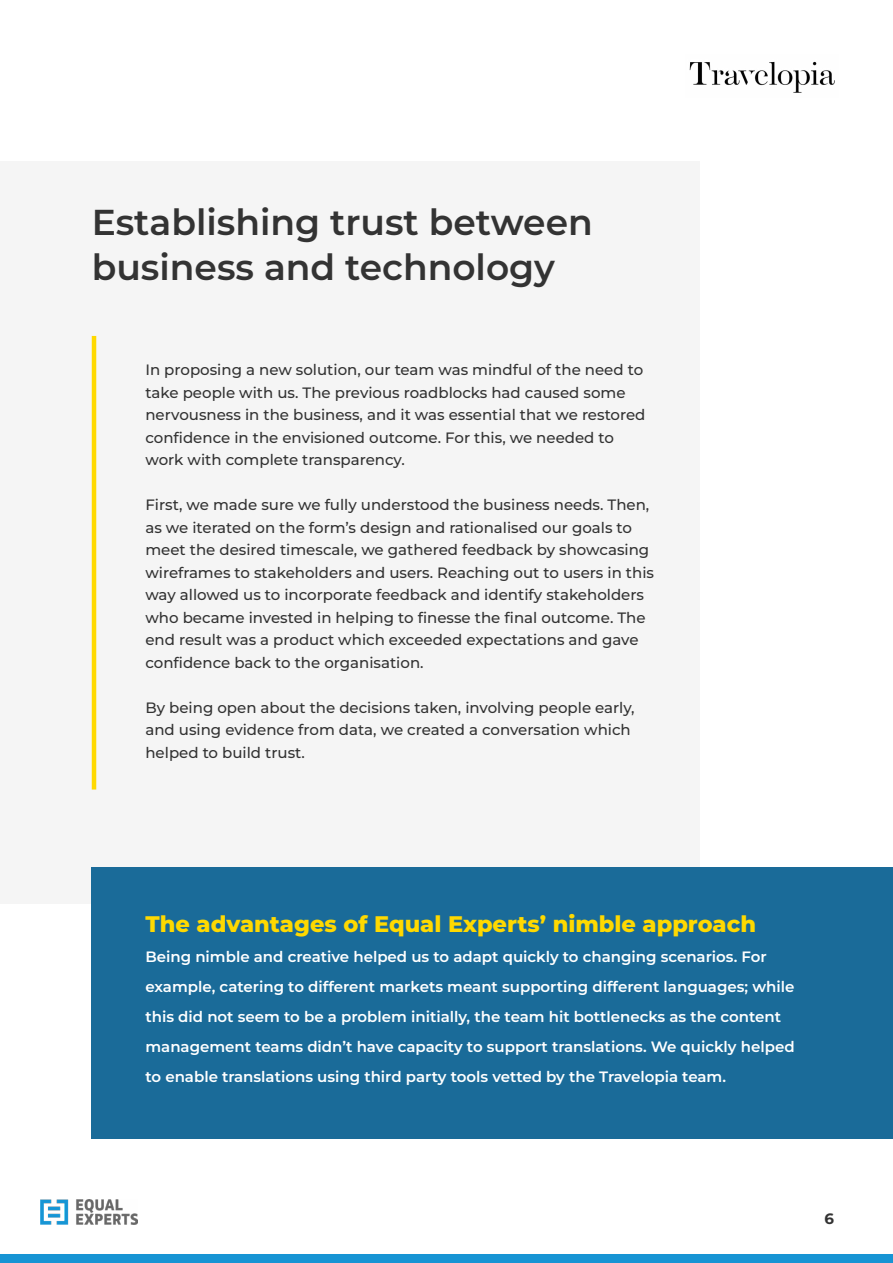
<style>
.page{position:relative;width:893px;height:1263px;background:#fff}
.page>*{position:absolute;margin:0;border:0;box-sizing:border-box;transform-origin:0 0}
.t1{font:600 36px/45px "Montserrat";color:#333}
.t2{font:800 22.5px "Montserrat";color:#ffd900}
.t3{font:500 15px/22.5px "Montserrat";color:#333}
.t4{font:600 15px/30px "Montserrat";color:#fff}
.t5{font:700 15px "Montserrat";color:#333}
</style>
<div class="page">
<div style="left:0;top:162px;width:699px;height:742px;background:#f5f5f5"></div>
<hr style="left:92px;top:336px;width:4px;height:453px;background:#ffd900">
<div style="left:0;top:1254px;width:893px;height:9px;background:#1794d4"></div>
<img style="left:689px;top:61px;width:146px;height:32px">
<div style="left:92px;top:867px;width:801px;height:272px;background:#1a6b99"></div>
<img style="left:40px;top:1199px;width:97px;height:26px">
<h1 class="t1" style="left:92px;top:198px;width:502px">Establishing trust between business and technology</h1>
<p class="t3" style="left:145px;top:358px;width:502px">In proposing a new solution, our team was mindful of the need to take people with us. The previous roadblocks had caused some nervousness in the business, and it was essential that we restored confidence in the envisioned outcome. For this, we needed to work with complete transparency.</p>
<p class="t3" style="left:145px;top:493px;width:510px">First, we made sure we fully understood the business needs. Then, as we iterated on the form’s design and rationalised our goals to meet the desired timescale, we gathered feedback by showcasing wireframes to stakeholders and users. Reaching out to users in this way allowed us to incorporate feedback and identify stakeholders who became invested in helping to finesse the final outcome. The end result was a product which exceeded expectations and gave confidence back to the organisation.</p>
<p class="t3" style="left:145px;top:696px;width:491px">By being open about the decisions taken, involving people early, and using evidence from data, we created a conversation which helped to build trust.</p>
<h2 class="t2" style="left:145px;top:909px;width:612px">The advantages of Equal Experts’ nimble approach</h2>
<p class="t4" style="left:145px;top:941px;width:651px">Being nimble and creative helped us to adapt quickly to changing scenarios. For example, catering to different markets meant supporting different languages; while this did not seem to be a problem initially, the team hit bottlenecks as the content management teams didn’t have capacity to support translations. We quickly helped to enable translations using third party tools vetted by the Travelopia team.</p>
<p class="t5" style="left:824px;top:1209px;width:11px">6</p>
</div>
